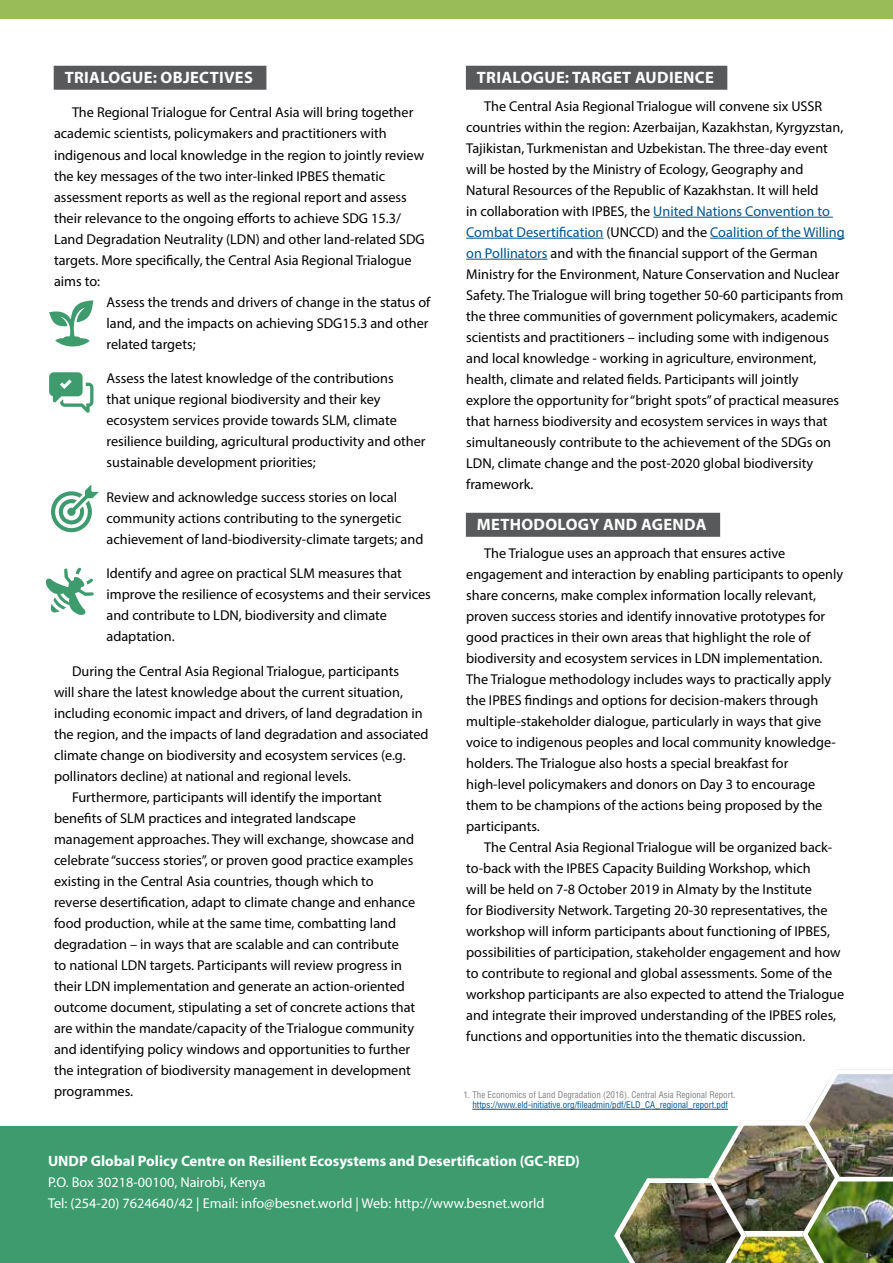
<style>
.page{position:relative;width:893px;height:1263px;background:#fff}
.page>*{position:absolute;margin:0;border:0;box-sizing:border-box;transform-origin:0 0}
.t1{font:700 16.5px "Myriad Pro";letter-spacing:.02em;color:#fff}
.t2{font:700 15px "Myriad Pro";color:#fff}
.t3{font:14.25px/21px "Myriad Pro";color:#000}
.t4{font:14.25px/21px "Myriad Pro";color:#fff}
.t5{font:condensed 9px "Helvetica LT Std";color:#00548e}
.t6{font:condensed 9px "Helvetica LT Std";color:#808285}
.s1{color:#00548e}
</style>
<div class="page">
<div style="left:54px;top:66px;width:212px;height:24px;background:#58595b"></div>
<div style="left:466px;top:66px;width:261px;height:24px;background:#58595b"></div>
<hr style="left:653px;top:217px;width:180px;height:1px;background:#00548e">
<hr style="left:466px;top:238px;width:137px;height:1px;background:#00548e">
<hr style="left:710px;top:238px;width:135px;height:1px;background:#00548e">
<hr style="left:466px;top:259px;width:81px;height:1px;background:#00548e">
<div style="left:466px;top:513px;width:254px;height:24px;background:#58595b"></div>
<div style="left:0;top:0;width:893px;height:18px;background:#99bc58"></div>
<div style="left:0;top:1126px;width:893px;height:137px;background:#3d9b6d"></div>
<hr style="left:472px;top:1109px;width:256px;height:1px;background:#00548e">
<img style="left:611px;top:1069px;width:282px;height:194px">
<svg style="left:49px;top:300px;width:44px;height:47px"></svg>
<svg style="left:49px;top:372px;width:44px;height:41px"></svg>
<svg style="left:51px;top:485px;width:48px;height:47px"></svg>
<svg style="left:45px;top:567px;width:49px;height:48px"></svg>
<p class="t1" style="left:65px;top:67px;width:190px">TRIALOGUE: OBJECTIVES</p>
<p class="t3" style="left:54px;top:102px;width:372px;text-indent:18px">The Regional Trialogue for Central Asia will bring together academic scientists, policymakers and practitioners with indigenous and local knowledge in the region to jointly review the key messages of the two inter-linked IPBES thematic assessment reports as well as the regional report and assess their relevance to the ongoing efforts to achieve SDG 15.3/ Land Degradation Neutrality (LDN) and other land-related SDG targets. More specifically, the Central Asia Regional Trialogue aims to:</p>
<p class="t3" style="left:106px;top:291px;width:325px">Assess the trends and drivers of change in the status of land, and the impacts on achieving SDG15.3 and other related targets;</p>
<p class="t3" style="left:106px;top:368px;width:321px">Assess the latest knowledge of the contributions<br>that unique regional biodiversity and their key ecosystem services provide towards SLM, climate resilience building, agricultural productivity and other sustainable development priorities;</p>
<p class="t3" style="left:106px;top:486px;width:318px">Review and acknowledge success stories on local community actions contributing to the synergetic achievement of land-biodiversity-climate targets; and</p>
<p class="t3" style="left:106px;top:563px;width:326px">Identify and agree on practical SLM measures that improve the resilience of ecosystems and their services and contribute to LDN, biodiversity and climate adaptation.</p>
<p class="t3" style="left:72px;top:660px;width:328px">During the Central Asia Regional Trialogue, participants</p>
<p class="t3" style="left:54px;top:681px;width:350px">will share the latest knowledge about the current situation,</p>
<p class="t3" style="left:54px;top:702px;width:370px">including economic impact and drivers, of land degradation in</p>
<p class="t3" style="left:54px;top:723px;width:376px">the region, and the impacts of land degradation and associated</p>
<p class="t3" style="left:54px;top:744px;width:353px">climate change on biodiversity and ecosystem services (e.g.</p>
<p class="t3" style="left:54px;top:765px;width:299px">pollinators decline) at national and regional levels.</p>
<p class="t3" style="left:72px;top:786px;width:311px">Furthermore, participants will identify the important</p>
<p class="t3" style="left:54px;top:807px;width:303px">benefits of SLM practices and integrated landscape</p>
<p class="t3" style="left:54px;top:828px;width:362px">management approaches. They will exchange, showcase and</p>
<p class="t3" style="left:54px;top:849px;width:361px">celebrate “success stories”, or proven good practice examples</p>
<p class="t3" style="left:54px;top:870px;width:321px">existing in the Central Asia countries, though which to</p>
<p class="t3" style="left:54px;top:891px;width:363px">reverse desertification, adapt to climate change and enhance</p>
<p class="t3" style="left:54px;top:912px;width:344px">food production, while at the same time, combatting land</p>
<p class="t3" style="left:54px;top:933px;width:347px">degradation – in ways that are scalable and can contribute</p>
<p class="t3" style="left:54px;top:954px;width:349px">to national LDN targets. Participants will review progress in</p>
<p class="t3" style="left:54px;top:975px;width:352px">their LDN implementation and generate an action-oriented</p>
<p class="t3" style="left:54px;top:996px;width:363px">outcome document, stipulating a set of concrete actions that</p>
<p class="t3" style="left:54px;top:1017px;width:362px">are within the mandate/capacity of the Trialogue community</p>
<p class="t3" style="left:54px;top:1038px;width:358px">and identifying policy windows and opportunities to further</p>
<p class="t3" style="left:54px;top:1059px;width:358px">the integration of biodiversity management in development</p>
<p class="t3" style="left:54px;top:1080px;width:81px">programmes.</p>
<p class="t1" style="left:477px;top:67px;width:238px">TRIALOGUE: TARGET AUDIENCE</p>
<p class="t3" style="left:466px;top:95px;width:380px;text-indent:18px">The Central Asia Regional Trialogue will convene six USSR countries within the region: Azerbaijan, Kazakhstan, Kyrgyzstan, Tajikistan, Turkmenistan and Uzbekistan. The three-day event will be hosted by the Ministry of Ecology, Geography and Natural Resources of the Republic of Kazakhstan. It will held<br>in collaboration with IPBES, the <span class="s1">United Nations Convention to Combat Desertification</span> (UNCCD) and the <span class="s1">Coalition of the Willing on Pollinators</span> and with the financial support of the German Ministry for the Environment, Nature Conservation and Nuclear Safety. The Trialogue will bring together 50-60 participants from the three communities of government policymakers, academic scientists and practitioners – including some with indigenous and local knowledge - working in agriculture, environment, health, climate and related fields. Participants will jointly explore the opportunity for “bright spots” of practical measures that harness biodiversity and ecosystem services in ways that simultaneously contribute to the achievement of the SDGs on LDN, climate change and the post-2020 global biodiversity framework.</p>
<p class="t1" style="left:477px;top:514px;width:231px">METHODOLOGY AND AGENDA</p>
<p class="t3" style="left:466px;top:542px;width:379px;text-indent:18px">The Trialogue uses an approach that ensures active engagement and interaction by enabling participants to openly share concerns, make complex information locally relevant, proven success stories and identify innovative prototypes for good practices in their own areas that highlight the role of biodiversity and ecosystem services in LDN implementation.<br>The Trialogue methodology includes ways to practically apply the IPBES findings and options for decision-makers through multiple-stakeholder dialogue, particularly in ways that give voice to indigenous peoples and local community knowledge&shy;holders. The Trialogue also hosts a special breakfast for high-level policymakers and donors on Day 3 to encourage them to be champions of the actions being proposed by the participants.</p>
<p class="t3" style="left:466px;top:836px;width:380px;text-indent:18px">The Central Asia Regional Trialogue will be organized back&shy;to-back with the IPBES Capacity Building Workshop, which<br>will be held on 7-8 October 2019 in Almaty by the Institute<br>for Biodiversity Network. Targeting 20-30 representatives, the workshop will inform participants about functioning of IPBES, possibilities of participation, stakeholder engagement and how to contribute to regional and global assessments. Some of the workshop participants are also expected to attend the Trialogue and integrate their improved understanding of the IPBES roles, functions and opportunities into the thematic discussion.</p>
<p class="t6" style="left:463px;top:1089px;width:274px">1. The Economics of Land Degradation (2016). Central Asia Regional Report.</p>
<p class="t5" style="left:472px;top:1099px;width:257px">https://www.eld-initiative.org/fileadmin/pdf/ELD_CA_regional_report.pdf</p>
<p class="t2" style="left:48px;top:1151px;width:533px">UNDP Global Policy Centre on Resilient Ecosystems and Desertification (GC-RED)</p>
<p class="t4" style="left:48px;top:1172px;width:498px">P.O. Box 30218-00100, Nairobi, Kenya<br>Tel: (254-20) 7624640/42 | Email: info@besnet.world | Web: http://www.besnet.world</p>
</div>
